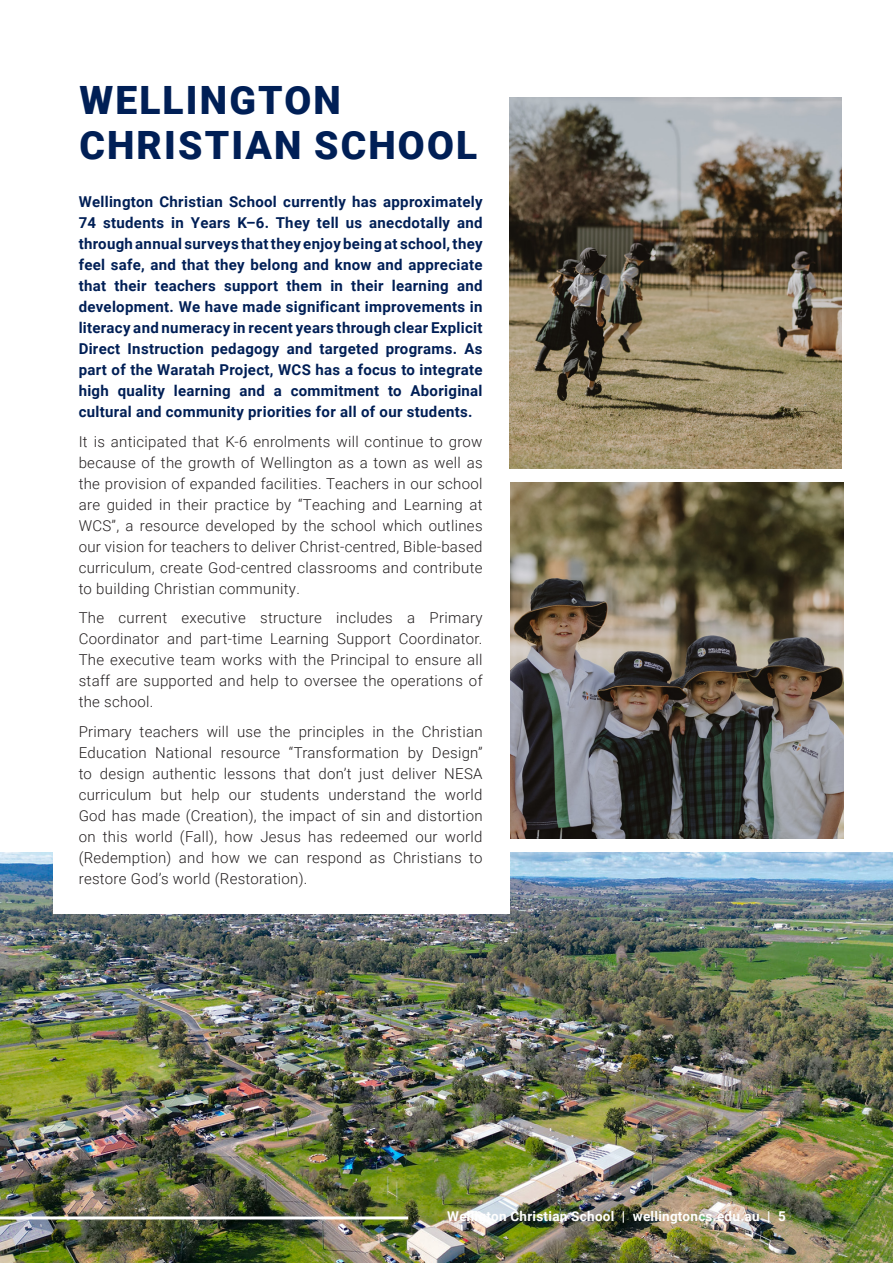
<style>
.page{position:relative;width:893px;height:1263px;background:#fff}
.page>*{position:absolute;margin:0;border:0;box-sizing:border-box;transform-origin:0 0}
.Heading{font:900 39px/45px "Roboto";letter-spacing:.055em;color:#001f56}
.Body_text{font:300 15px/21px "Roboto";letter-spacing:.02em;color:#231f20;text-align:justify}
.Body_text-2{font:700 15px/21px "Roboto";letter-spacing:.02em;color:#001f56;text-align:justify}
.t1{font:700 13.5px "Roboto";letter-spacing:.02em;color:#fff}
</style>
<div class="page">
<img style="left:511px;top:482px;width:332px;height:356px">
<img style="left:509px;top:98px;width:333px;height:370px">
<img style="left:0;top:852px;width:893px;height:411px">
<div style="left:53px;top:822px;width:456px;height:92px;background:#fff"></div>
<hr style="left:0;top:1216px;width:408px;height:3px;background:#fff">
<p class="Heading" style="left:79px;top:76px;width:399px">WELLINGTON<br>CHRISTIAN SCHOOL</p>
<p class="Body_text-2" style="left:79px;top:191px;width:405px">Wellington Christian School currently has approximately 74 students in Years K–6. They tell us anecdotally and through annual surveys that they enjoy being at school, they feel safe, and that they belong and know and appreciate that their teachers support them in their learning and development. We have made significant improvements in literacy and numeracy in recent years through clear Explicit Direct Instruction pedagogy and targeted programs. As part of the Waratah Project, WCS has a focus to integrate high quality learning and a commitment to Aboriginal cultural and community priorities for all of our students.</p>
<p class="Body_text" style="left:79px;top:430px;width:405px">It is anticipated that K-6 enrolments will continue to grow because of the growth of Wellington as a town as well as the provision of expanded facilities. Teachers in our school are guided in their practice by “Teaching and Learning at WCS”, a resource developed by the school which outlines our vision for teachers to deliver Christ-centred, Bible-based curriculum, create God-centred classrooms and contribute to building Christian community.</p>
<p class="Body_text" style="left:79px;top:607px;width:405px">The current executive structure includes a Primary Coordinator and part-time Learning Support Coordinator.<br>The executive team works with the Principal to ensure all staff are supported and help to oversee the operations of the school.</p>
<p class="Body_text" style="left:79px;top:720px;width:405px">Primary teachers will use the principles in the Christian Education National resource “Transformation by Design” to design authentic lessons that don’t just deliver NESA curriculum but help our students understand the world God has made (Creation), the impact of sin and distortion on this world (Fall), how Jesus has redeemed our world (Redemption) and how we can respond as Christians to restore God’s world (Restoration).</p>
<p class="t1" style="left:447px;top:1207px;width:340px">Welligton Christian School | wellingtoncs.edu.au | 5</p>
</div>
